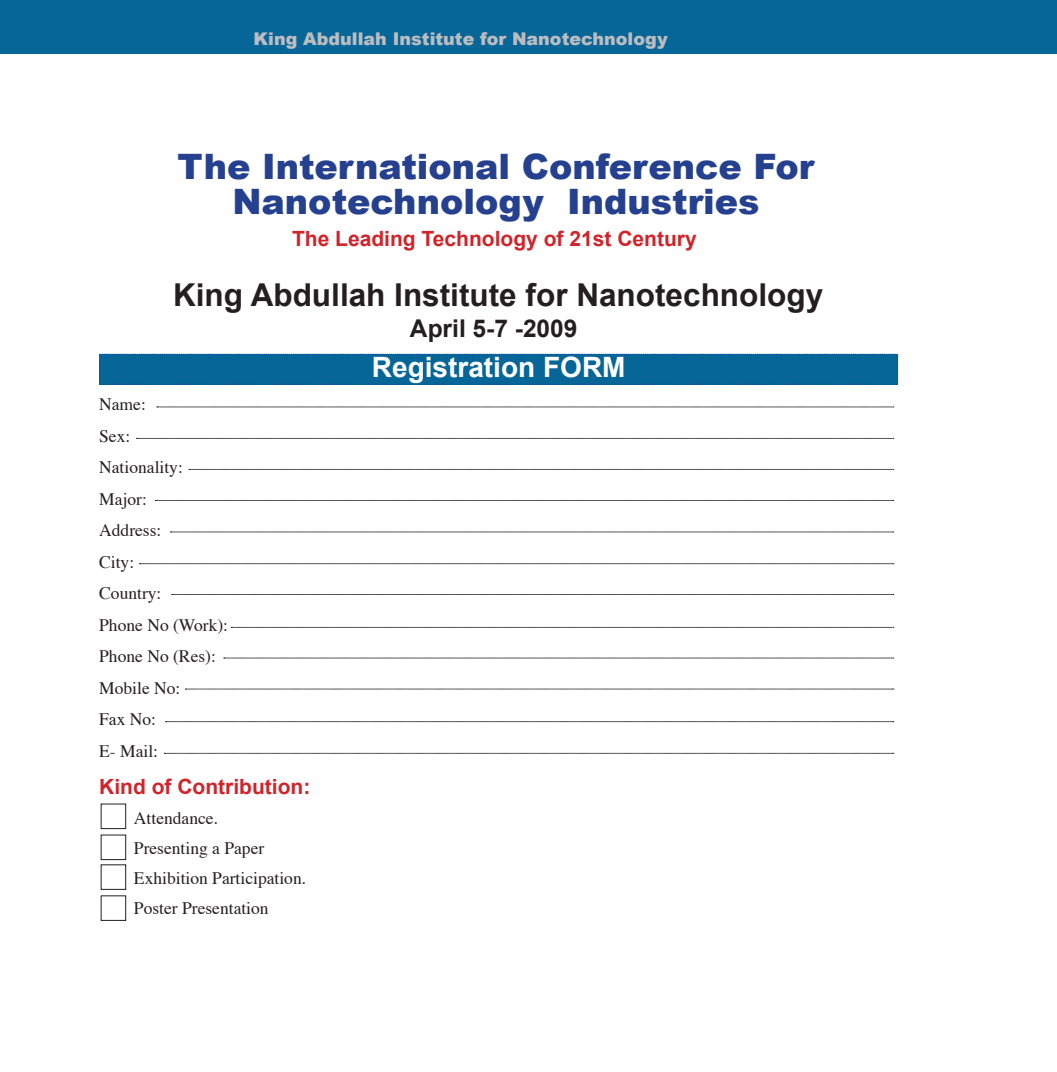
<style>
.page{position:relative;width:1057px;height:1072px;background:#fff}
.page>*{position:absolute;margin:0;border:0;box-sizing:border-box;transform-origin:0 0}
.t1{font:900 35px/35px "Arial";color:#25408f;text-align:center}
.t2{font:700 31.5px "Arial";color:#231f20}
.t3{font:700 28px "Arial";color:#fff}
.t4{font:700 24.5px "Arial";color:#231f20}
.t5{font:700 21px "Arial";color:#d1232a}
.t6{font:17.5px/31.5px "Times";color:#231f20}
.t7{font:900 17.5px "Arial";color:#bcbdc0}
</style>
<div class="page">
<div style="left:0;top:0;width:1057px;height:53px;background:#076698"></div>
<div style="left:99px;top:354px;width:799px;height:31px;background:#076698"></div>
<svg style="left:157px;top:406px;width:736px;height:1px"></svg>
<svg style="left:136px;top:438px;width:757px;height:1px"></svg>
<svg style="left:189px;top:469px;width:704px;height:1px"></svg>
<svg style="left:155px;top:500px;width:738px;height:1px"></svg>
<svg style="left:170px;top:531px;width:723px;height:1px"></svg>
<svg style="left:172px;top:594px;width:721px;height:1px"></svg>
<svg style="left:139px;top:563px;width:754px;height:1px"></svg>
<svg style="left:231px;top:627px;width:662px;height:1px"></svg>
<svg style="left:224px;top:657px;width:669px;height:1px"></svg>
<svg style="left:185px;top:688px;width:708px;height:1px"></svg>
<svg style="left:165px;top:721px;width:728px;height:1px"></svg>
<svg style="left:164px;top:753px;width:729px;height:1px"></svg>
<p class="t7" style="left:254px;top:29px;width:415px">King Abdullah Institute for Nanotechnology</p>
<h1 class="t1" style="left:177px;top:149px;width:638px">The International Conference For<br>Nanotechnology Industries</h1>
<p class="t5" style="left:292px;top:227px;width:406px">The Leading Technology of 21st Century</p>
<h2 class="t2" style="left:173px;top:278px;width:651px">King Abdullah Institute for Nanotechnology</h2>
<h3 class="t4" style="left:410px;top:315px;width:169px">April 5-7 -2009</h3>
<p class="t6" style="left:99px;top:389px;width:130px">Name:<br>Sex:<br>Nationality:<br>Major:<br>Address:<br>City:<br>Country:<br>Phone No (Work):<br>Phone No (Res):<br>Mobile No:<br>Fax No:<br>E- Mail:</p>
<p class="t5" style="left:99px;top:775px;width:213px">Kind of Contribution:</p>
<p class="t6" style="left:134px;top:804px;width:174px;line-height:29.8px">Attendance.<br>Presenting a Paper<br>Exhibition Participation.<br>Poster Presentation</p>
<h3 class="t3" style="left:372px;top:351px;width:255px">Registration FORM</h3>
</div>
